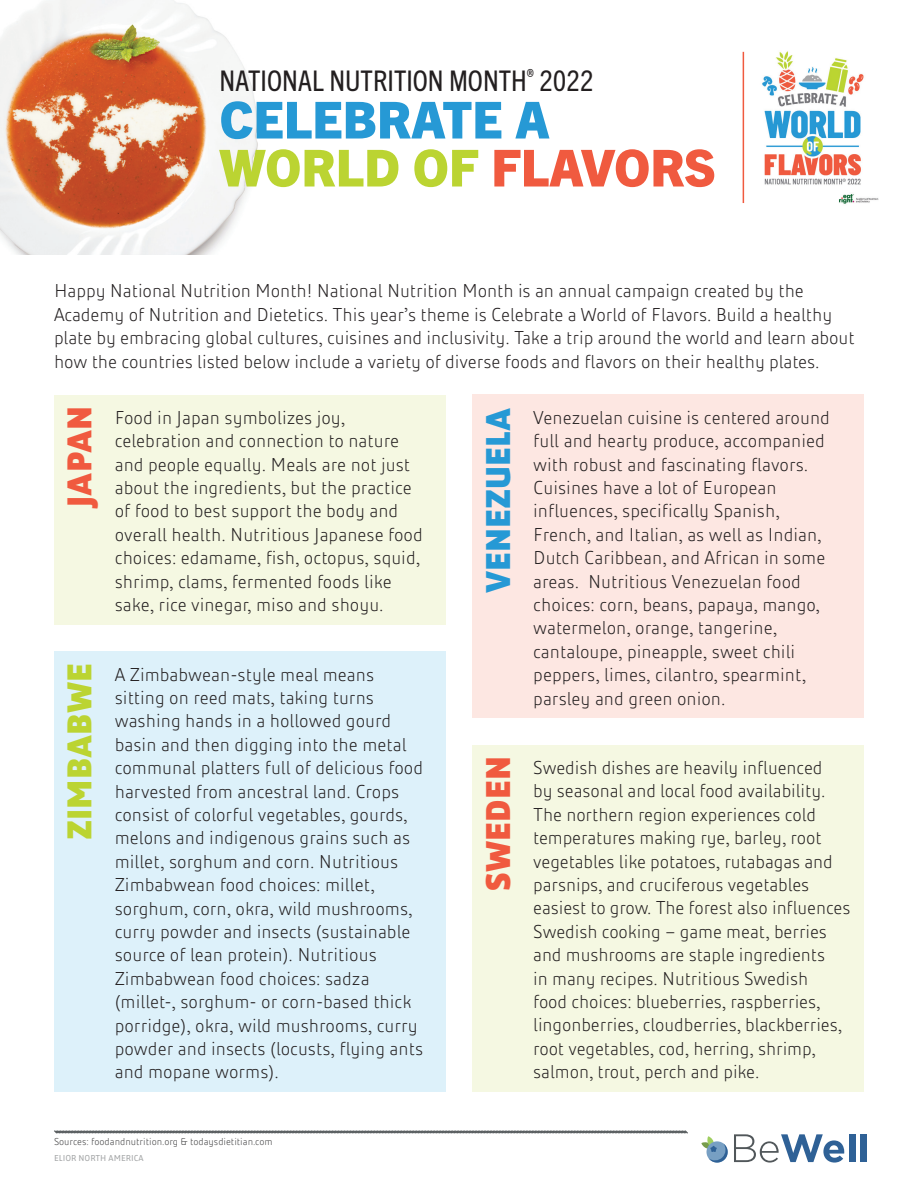
<style>
.page{position:relative;width:918px;height:1188px;background:#fff}
.page>*{position:absolute;margin:0;border:0;box-sizing:border-box;transform-origin:0 0}
.t1{font:800 51px/48px "Trade Gothic Next LT Pro";color:#2699d5}
.t2{font:800 36px "Elior";color:#f05a3f}
.t3{font:800 36px "Elior";color:#2699d5}
.t4{font:800 36px "Elior";color:#bbd432}
.t5{font:condensed 28.5px "Trade Gothic Next LT Pro";color:#231f20}
.t6{font:300 19.5px/23.4px "Elior";color:#231f20}
.t7{font:300 10.5px "Elior";color:#3e3e3f}
.t8{font:9px "Elior";color:#a4a6a7}
.s1{color:#bbd432}
.s2{color:#f05a3f}
</style>
<div class="page">
<img style="left:0;top:0;width:258px;height:255px">
<svg style="left:54px;top:1130px;width:634px;height:4px;background:#959899"></svg>
<div style="left:849px;top:1134px;width:6px;height:28px;background:#2f6196"></div>
<div style="left:861px;top:1134px;width:6px;height:28px;background:#2f6196"></div>
<svg style="left:701px;top:1134px;width:143px;height:29px"></svg>
<div style="left:54px;top:395px;width:392px;height:229px;background:#f5f8e2"></div>
<img style="left:762px;top:51px;width:117px;height:153px">
<div style="left:472px;top:395px;width:392px;height:323px;background:#fde7e2"></div>
<div style="left:472px;top:745px;width:392px;height:347px;background:#f5f8e2"></div>
<div style="left:54px;top:651px;width:392px;height:441px;background:#ddf1fa"></div>
<hr style="left:743px;top:52px;width:1px;height:151px;background:#f05a3f">
<h3 class="t5" style="left:220px;top:61px;width:376px">NATIONAL NUTRITION MONTH<sup>®</sup> 2022</h3>
<h1 class="t1" style="left:220px;top:92px;width:498px">CELEBRATE A<br><span class="s1">WORLD OF</span> <span class="s2">FLAVORS</span></h1>
<p class="t6" style="left:54px;top:277px;width:802px">Happy National Nutrition Month! National Nutrition Month is an annual campaign created by the Academy of Nutrition and Dietetics. This year’s theme is Celebrate a World of Flavors. Build a healthy plate by embracing global cultures, cuisines and inclusivity. Take a trip around the world and learn about how the countries listed below include a variety of diverse foods and flavors on their healthy plates.</p>
<h2 class="t3" style="left:471px;top:593px;width:187px;rotate:-90deg">VENEZUELA</h2>
<h2 class="t2" style="left:52px;top:507px;width:103px;rotate:-90deg">JAPAN</h2>
<p class="t6" style="left:533px;top:404px;width:298px">Venezuelan cuisine is centered around full and hearty produce, accompanied with robust and fascinating flavors.<br>Cuisines have a lot of European influences, specifically Spanish, French, and Italian, as well as Indian, Dutch Caribbean, and African in some areas. Nutritious Venezuelan food choices: corn, beans, papaya, mango, watermelon, orange, tangerine, cantaloupe, pineapple, sweet chili peppers, limes, cilantro, spearmint, parsley and green onion.</p>
<p class="t6" style="left:115px;top:404px;width:310px">Food in Japan symbolizes joy, celebration and connection to nature and people equally. Meals are not just about the ingredients, but the practice of food to best support the body and overall health. Nutritious Japanese food choices: edamame, fish, octopus, squid, shrimp, clams, fermented foods like sake, rice vinegar, miso and shoyu.</p>
<h2 class="t4" style="left:52px;top:840px;width:179px;rotate:-90deg">ZIMBABWE</h2>
<p class="t6" style="left:115px;top:660px;width:310px">A Zimbabwean-style meal means sitting on reed mats, taking turns washing hands in a hollowed gourd basin and then digging into the metal communal platters full of delicious food harvested from ancestral land. Crops consist of colorful vegetables, gourds, melons and indigenous grains such as millet, sorghum and corn. Nutritious Zimbabwean food choices: millet, sorghum, corn, okra, wild mushrooms, curry powder and insects (sustainable source of lean protein). Nutritious Zimbabwean food choices: sadza (millet-, sorghum- or corn-based thick porridge), okra, wild mushrooms, curry powder and insects (locusts, flying ants and mopane worms).</p>
<h2 class="t2" style="left:471px;top:891px;width:136px;rotate:-90deg">SWEDEN</h2>
<p class="t6" style="left:533px;top:754px;width:319px">Swedish dishes are heavily influenced<br>by seasonal and local food availability.<br>The northern region experiences cold temperatures making rye, barley, root vegetables like potatoes, rutabagas and parsnips, and cruciferous vegetables easiest to grow. The forest also influences Swedish cooking – game meat, berries and mushrooms are staple ingredients<br>in many recipes. Nutritious Swedish<br>food choices: blueberries, raspberries, lingonberries, cloudberries, blackberries, root vegetables, cod, herring, shrimp, salmon, trout, perch and pike.</p>
<p class="t7" style="left:54px;top:1134px;width:220px">Sources: foodandnutrition.org &amp; todaysdietitian.com</p>
<p class="t8" style="left:54px;top:1151px;width:91px">ELIOR NORTH AMERICA</p>
</div>
